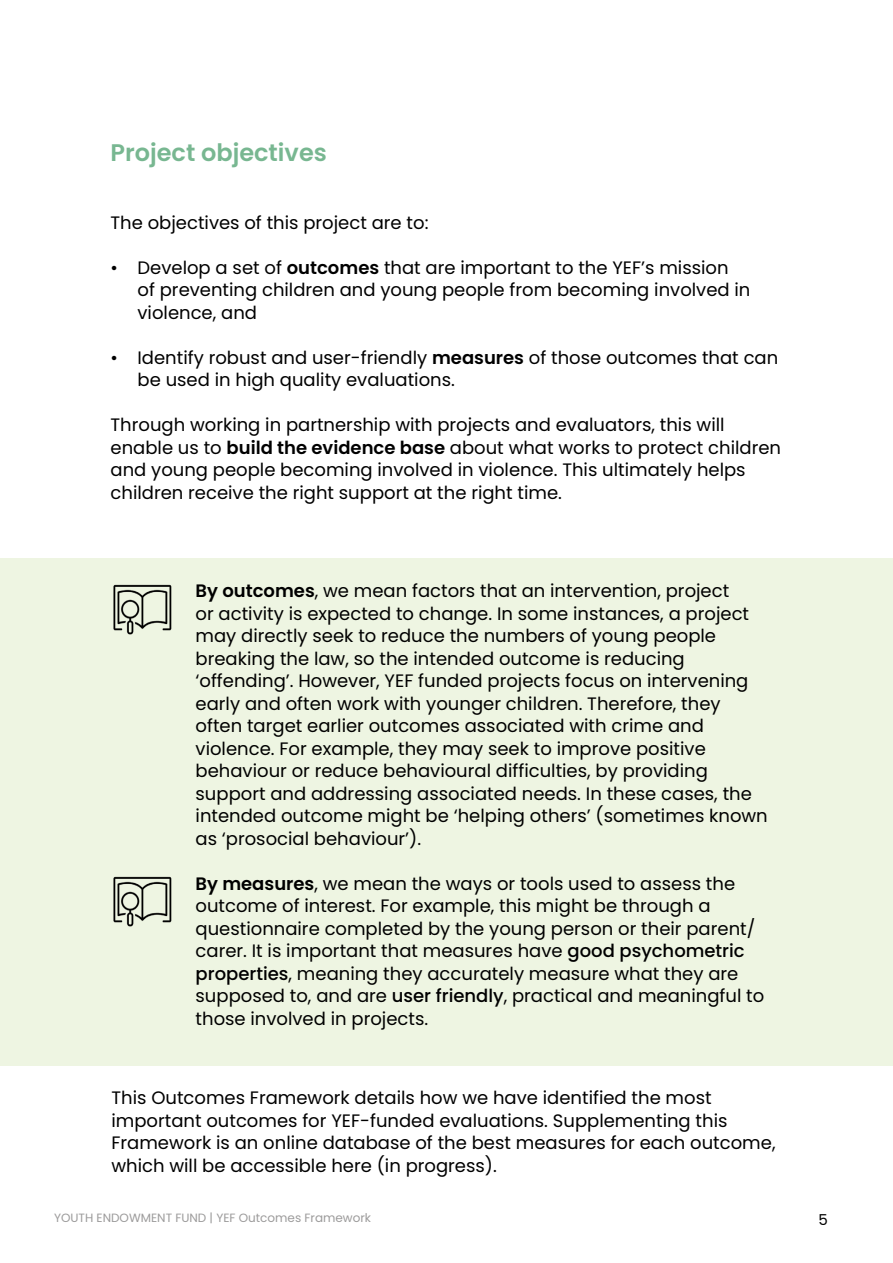
<style>
.page{position:relative;width:893px;height:1263px;background:#fff}
.page>*{position:absolute;margin:0;border:0;box-sizing:border-box;transform-origin:0 0}
.t1{font:600 24px "Poppins";color:#78b791}
.t2{font:18px/22.5px "Poppins";color:#000}
.t3{font:15px "Poppins";color:#000}
.t4{font:12px "Poppins";color:#9c9b9b}
.s1{font-weight:600}
.s2{font-weight:500}
</style>
<div class="page">
<div style="left:0;top:558px;width:893px;height:507px;background:#eef5e2"></div>
<img style="left:113px;top:584px;width:59px;height:51px">
<img style="left:113px;top:876px;width:59px;height:51px">
<h1 class="t1" style="left:111px;top:139px;width:218px">Project objectives</h1>
<p class="t2" style="left:111px;top:211px;width:319px">The objectives of this project are to:</p>
<p class="t2" style="left:138px;top:256px;width:614px;text-indent:-27px">• Develop a set of <span class="s1">outcomes</span> that are important to the YEF’s mission of preventing children and young people from becoming involved in violence, and</p>
<p class="t2" style="left:138px;top:346px;width:642px;text-indent:-27px">• Identify robust and user-friendly <span class="s1">measures</span> of those outcomes that can be used in high quality evaluations.</p>
<p class="t2" style="left:111px;top:414px;width:672px">Through working in partnership with projects and evaluators, this will enable us to <span class="s1">build the evidence base</span> about what works to protect children and young people becoming involved in violence. This ultimately helps children receive the right support at the right time.</p>
<p class="t2" style="left:196px;top:580px;width:574px"><span class="s1">By outcomes</span>, we mean factors that an intervention, project<br>or activity is expected to change. In some instances, a project may directly seek to reduce the numbers of young people breaking the law, so the intended outcome is reducing ‘offending’. However, YEF funded projects focus on intervening early and often work with younger children. Therefore, they often target earlier outcomes associated with crime and violence. For example, they may seek to improve positive behaviour or reduce behavioural difficulties, by providing support and addressing associated needs. In these cases, the intended outcome might be ‘helping others’ (sometimes known as ‘prosocial behaviour’).</p>
<p class="t2" style="left:196px;top:872px;width:570px"><span class="s1">By measures</span>, we mean the ways or tools used to assess the outcome of interest. For example, this might be through a questionnaire completed by the young person or their parent/ carer. It is important that measures have <span class="s2">good psychometric properties</span>, meaning they accurately measure what they are supposed to, and are <span class="s2">user friendly</span>, practical and meaningful to those involved in projects.</p>
<p class="t2" style="left:111px;top:1087px;width:666px">This Outcomes Framework details how we have identified the most important outcomes for YEF-funded evaluations. Supplementing this Framework is an online database of the best measures for each outcome, which will be accessible here (in progress).</p>
<p class="t4" style="left:54px;top:1210px;width:319px">YOUTH ENDOWMENT FUND | YEF Outcomes Framework</p>
<p class="t3" style="left:818px;top:1211px;width:11px">5</p>
</div>
